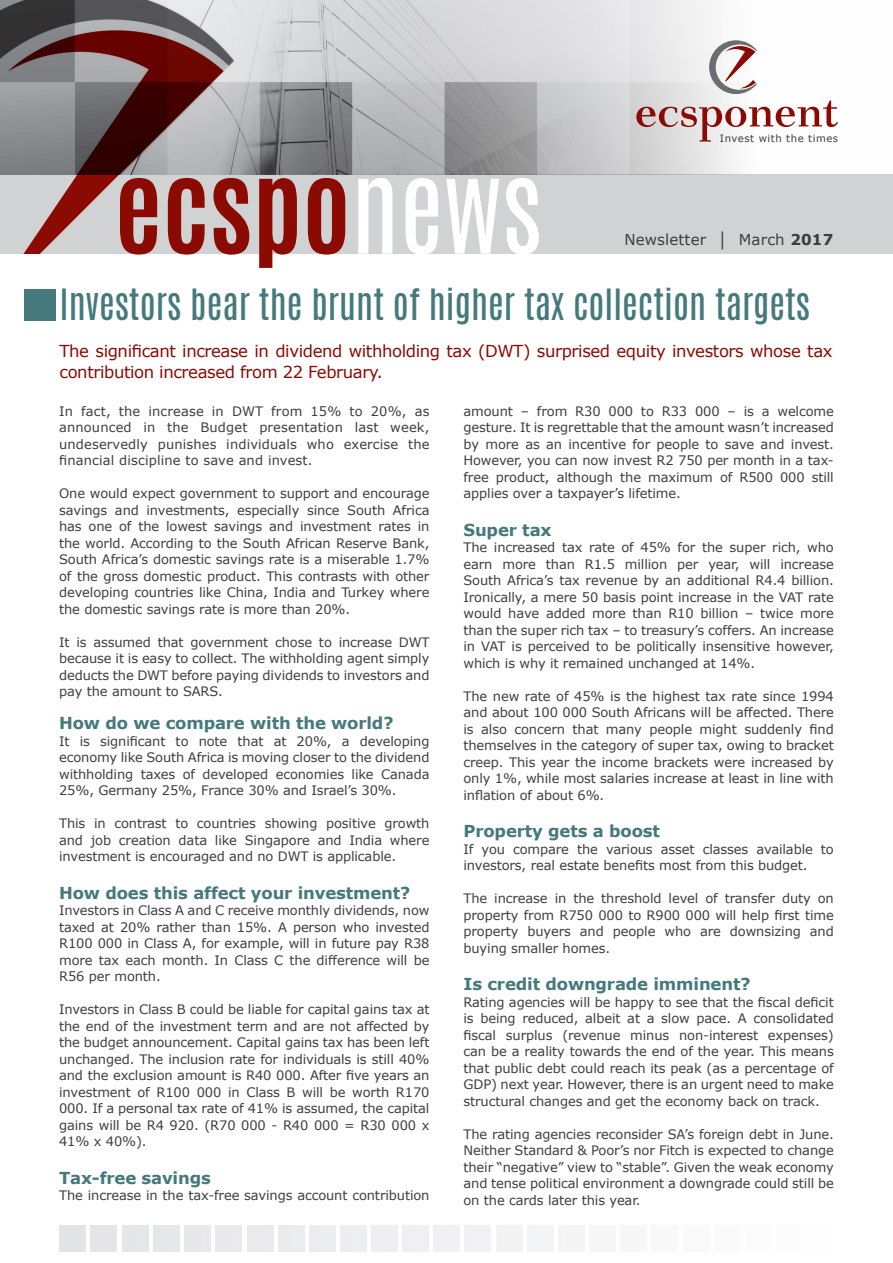
<style>
.page{position:relative;width:893px;height:1263px;background:#fff}
.page>*{position:absolute;margin:0;border:0;box-sizing:border-box;transform-origin:0 0}
.t1{font:700 102.15px "Antonio";color:#8b0a02}
.t2{font:36px "Antonio";color:#46797b}
.Subheading{font:700 16.5px "Verdana";letter-spacing:-.01em;color:#46797b}
.t3{font:16.5px/21px "Verdana";letter-spacing:-.025em;color:#8b0a02}
.t4{font:15px "Verdana";letter-spacing:.01em;color:#3e3e3f}
.Copy{font:13.05px/16.5px "Verdana";letter-spacing:-.01em;color:#3e3e3f;text-align:justify}
.t5{font:10.05px "Verdana";letter-spacing:.05em;color:#3e3e3f}
.s1{font-weight:400;color:#fff}
.s2{font-weight:700}
</style>
<div class="page">
<div style="left:0;top:174px;width:893px;height:79px;background:#d1d2d4"></div>
<svg style="left:0;top:174px;width:233px;height:79px"></svg>
<img style="left:0;top:0;width:839px;height:174px">
<svg style="left:709px;top:40px;width:48px;height:54px"></svg>
<svg style="left:636px;top:101px;width:202px;height:41px"></svg>
<div style="left:24px;top:289px;width:31px;height:31px;background:#46797b"></div>
<div style="left:60px;top:1225px;width:26px;height:26px;background:#e1e2e4"></div>
<div style="left:91px;top:1225px;width:26px;height:26px;background:#e1e2e4"></div>
<div style="left:122px;top:1225px;width:27px;height:26px;background:#e1e2e4"></div>
<div style="left:153px;top:1225px;width:27px;height:26px;background:#e1e2e4"></div>
<div style="left:184px;top:1225px;width:27px;height:26px;background:#e8e8ea"></div>
<div style="left:215px;top:1225px;width:27px;height:26px;background:#e9e9eb"></div>
<div style="left:247px;top:1225px;width:27px;height:26px;background:#eaeaec"></div>
<div style="left:278px;top:1225px;width:27px;height:26px;background:#ebeced"></div>
<div style="left:309px;top:1225px;width:26px;height:26px;background:#ecedee"></div>
<div style="left:340px;top:1225px;width:26px;height:26px;background:#edeeef"></div>
<div style="left:371px;top:1225px;width:27px;height:26px;background:#eeeff0"></div>
<div style="left:402px;top:1225px;width:27px;height:26px;background:#eff0f1"></div>
<div style="left:433px;top:1225px;width:27px;height:26px;background:#f0f1f2"></div>
<div style="left:464px;top:1225px;width:27px;height:26px;background:#f1f2f3"></div>
<div style="left:496px;top:1225px;width:27px;height:26px;background:#f2f3f4"></div>
<div style="left:527px;top:1225px;width:27px;height:26px;background:#f3f4f5"></div>
<div style="left:558px;top:1225px;width:26px;height:26px;background:#f5f5f6"></div>
<div style="left:589px;top:1225px;width:26px;height:26px;background:#f6f6f6"></div>
<div style="left:620px;top:1225px;width:27px;height:26px;background:#f7f7f8"></div>
<div style="left:651px;top:1225px;width:27px;height:26px;background:#f8f8f8"></div>
<div style="left:683px;top:1225px;width:26px;height:26px;background:#f9f9f9"></div>
<div style="left:714px;top:1225px;width:26px;height:26px;background:#fafafa"></div>
<div style="left:745px;top:1225px;width:27px;height:26px;background:#fbfbfb"></div>
<h1 class="t1" style="left:115px;top:133px;width:429px">ECSPO<span class="s1">news</span></h1>
<p class="t5" style="left:720px;top:131px;width:120px">Invest with the times</p>
<p class="t4" style="left:624px;top:229px;width:211px">Newsletter │ March <span class="s2">2017</span></p>
<p class="t2" style="left:60px;top:278px;width:752px">Investors bear the brunt of higher tax collection targets</p>
<p class="t3" style="left:60px;top:341px;width:775px">The significant increase in dividend withholding tax (DWT) surprised equity investors whose tax contribution increased from 22 February.</p>
<p class="Copy" style="left:59px;top:402px;width:372px">In fact, the increase in DWT from 15% to 20%, as announced in the Budget presentation last week, undeservedly punishes individuals who exercise the financial discipline to save and invest.</p>
<p class="Copy" style="left:59px;top:485px;width:372px">One would expect government to support and encourage savings and investments, especially since South Africa has one of the lowest savings and investment rates in the world. According to the South African Reserve Bank, South Africa’s domestic savings rate is a miserable 1.7% of the gross domestic product. This contrasts with other developing countries like China, India and Turkey where the domestic savings rate is more than 20%.</p>
<p class="Copy" style="left:59px;top:633px;width:372px">It is assumed that government chose to increase DWT because it is easy to collect. The withholding agent simply deducts the DWT before paying dividends to investors and pay the amount to SARS.</p>
<p class="Subheading" style="left:59px;top:711px;width:336px">How do we compare with the world?</p>
<p class="Copy" style="left:59px;top:732px;width:372px">It is significant to note that at 20%, a developing economy like South Africa is moving closer to the dividend withholding taxes of developed economies like Canada 25%, Germany 25%, France 30% and Israel’s 30%.</p>
<p class="Copy" style="left:59px;top:815px;width:372px">This in contrast to countries showing positive growth and job creation data like Singapore and India where investment is encouraged and no DWT is applicable.</p>
<p class="Subheading" style="left:59px;top:881px;width:353px">How does this affect your investment?</p>
<p class="Copy" style="left:59px;top:902px;width:372px">Investors in Class A and C receive monthly dividends, now taxed at 20% rather than 15%. A person who invested R100 000 in Class A, for example, will in future pay R38 more tax each month. In Class C the difference will be R56 per month.</p>
<p class="Copy" style="left:59px;top:1001px;width:372px">Investors in Class B could be liable for capital gains tax at the end of the investment term and are not affected by the budget announcement. Capital gains tax has been left unchanged. The inclusion rate for individuals is still 40% and the exclusion amount is R40 000. After five years an investment of R100 000 in Class B will be worth R170<br>000. If a personal tax rate of 41% is assumed, the capital gains will be R4 920. (R70 000 - R40 000 = R30 000 x 41% x 40%).</p>
<p class="Subheading" style="left:59px;top:1166px;width:153px">Tax-free savings</p>
<p class="Copy" style="left:59px;top:1187px;width:372px">The increase in the tax-free savings account contribution</p>
<p class="Copy" style="left:463px;top:402px;width:372px">amount ‒ from R30 000 to R33 000 ‒ is a welcome gesture. It is regrettable that the amount wasn’t increased by more as an incentive for people to save and invest.<br>However, you can now invest R2 750 per month in a tax&shy;free product, although the maximum of R500 000 still applies over a taxpayer’s lifetime.</p>
<p class="Subheading" style="left:463px;top:518px;width:90px">Super tax</p>
<p class="Copy" style="left:463px;top:539px;width:372px">The increased tax rate of 45% for the super rich, who earn more than R1.5 million per year, will increase South Africa’s tax revenue by an additional R4.4 billion.<br>Ironically, a mere 50 basis point increase in the VAT rate would have added more than R10 billion ‒ twice more than the super rich tax ‒ to treasury’s coffers. An increase in VAT is perceived to be politically insensitive however, which is why it remained unchanged at 14%.</p>
<p class="Copy" style="left:463px;top:687px;width:372px">The new rate of 45% is the highest tax rate since 1994 and about 100 000 South Africans will be affected. There is also concern that many people might suddenly find themselves in the category of super tax, owing to bracket creep. This year the income brackets were increased by only 1%, while most salaries increase at least in line with inflation of about 6%.</p>
<p class="Subheading" style="left:463px;top:819px;width:198px">Property gets a boost</p>
<p class="Copy" style="left:463px;top:840px;width:372px">If you compare the various asset classes available to investors, real estate benefits most from this budget.</p>
<p class="Copy" style="left:463px;top:890px;width:372px">The increase in the threshold level of transfer duty on property from R750 000 to R900 000 will help first time property buyers and people who are downsizing and buying smaller homes.</p>
<p class="Subheading" style="left:463px;top:972px;width:289px">Is credit downgrade imminent?</p>
<p class="Copy" style="left:463px;top:993px;width:372px">Rating agencies will be happy to see that the fiscal deficit is being reduced, albeit at a slow pace. A consolidated fiscal surplus (revenue minus non-interest expenses) can be a reality towards the end of the year. This means that public debt could reach its peak (as a percentage of GDP) next year. However, there is an urgent need to make structural changes and get the economy back on track.</p>
<p class="Copy" style="left:463px;top:1125px;width:372px">The rating agencies reconsider SA’s foreign debt in June.<br>Neither Standard &amp; Poor’s nor Fitch is expected to change their “negative” view to “stable”. Given the weak economy and tense political environment a downgrade could still be on the cards later this year.</p>
</div>
